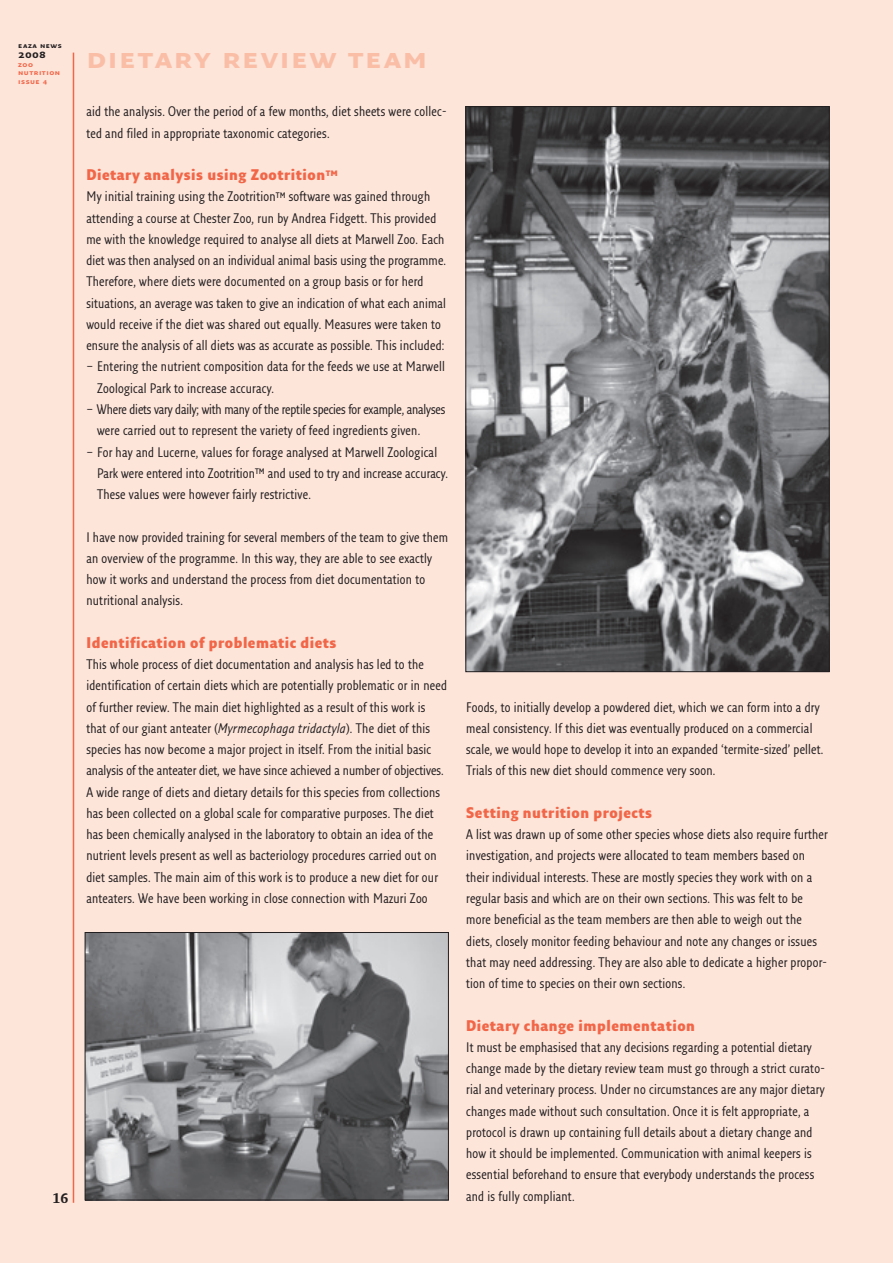
<style>
.page{position:relative;width:893px;height:1263px;background:#fff}
.page>*{position:absolute;margin:0;border:0;box-sizing:border-box;transform-origin:0 0}
.t1{font:700 30px "Fresco Sans SC";letter-spacing:.05em;color:#fabea7}
.t2{font:900 15px "Fresco Sans Con";letter-spacing:.04em;color:#f26648}
.t3{font:13.5px/21.3px "Fresco Sans Con";letter-spacing:.02em;color:#231f20}
.t4{font:13.5px/21.3px "Fresco Sans Con";letter-spacing:-.01em;color:#231f20}
.t5{font:700 13.5px "Fresco LF";color:#231f20}
.t6{font:700 11.25px "Fresco Sans SC";color:#231f20}
.t7{font:700 7.5px/8.6px "Fresco Sans SC";letter-spacing:.07em;color:#f26648}
.t8{font:700 7.5px "Fresco Sans SC";letter-spacing:.075em;color:#231f20}
.s1{font-style:italic}
</style>
<div class="page">
<div style="left:0;top:0;width:892px;height:1263px;background:#fde5da"></div>
<hr style="left:73px;top:53px;width:1px;height:1150px;background:#f26648">
<img style="left:467px;top:108px;width:360px;height:562px">
<img style="left:87px;top:934px;width:359px;height:264px">
<div style="left:85px;top:932px;width:363px;height:268px;border:1px solid #231f20"></div>
<p class="t8" style="left:18px;top:41px;width:45px">eaza news</p>
<p class="t6" style="left:18px;top:48px;width:29px">2008</p>
<p class="t7" style="left:18px;top:60px;width:43px">zoo nutrition issue 4</p>
<h1 class="t1" style="left:86px;top:40px;width:342px">dietary review team</h1>
<p class="t3" style="left:86px;top:102px;width:362px">aid the analysis. Over the period of a few months, diet sheets were collec&shy;ted and filed in appropriate taxonomic categories.</p>
<p class="t2" style="left:86px;top:169px;width:253px">Dietary analysis using Zootrition<sup>tm</sup></p>
<p class="t3" style="left:86px;top:187px;width:361px">My initial training using the Zootrition<sup>tm</sup> software was gained through attending a course at Chester Zoo, run by Andrea Fidgett. This provided me with the knowledge required to analyse all diets at Marwell Zoo. Each diet was then analysed on an individual animal basis using the programme.<br>Therefore, where diets were documented on a group basis or for herd situations, an average was taken to give an indication of what each animal would receive if the diet was shared out equally. Measures were taken to ensure the analysis of all diets was as accurate as possible. This included:</p>
<p class="t3" style="left:97px;top:357px;width:349px;text-indent:-11px">– Entering the nutrient composition data for the feeds we use at Marwell<br>Zoological Park to increase accuracy.</p>
<p class="t4" style="left:97px;top:400px;width:350px;text-indent:-11px">– Where diets vary daily; with many of the reptile species for example, analyses were carried out to represent the variety of feed ingredients given.</p>
<p class="t3" style="left:97px;top:442px;width:352px;text-indent:-11px">– For hay and Lucerne, values for forage analysed at Marwell Zoological<br>Park were entered into Zootrition<sup>tm</sup> and used to try and increase accuracy.<br>These values were however fairly restrictive.</p>
<p class="t3" style="left:86px;top:527px;width:363px">I have now provided training for several members of the team to give them an overview of the programme. In this way, they are able to see exactly how it works and understand the process from diet documentation to nutritional analysis.</p>
<p class="t2" style="left:86px;top:637px;width:252px">Identification of problematic diets</p>
<p class="t3" style="left:86px;top:655px;width:362px">This whole process of diet documentation and analysis has led to the identification of certain diets which are potentially problematic or in need of further review. The main diet highlighted as a result of this work is that of our giant anteater (<span class="s1">Myrmecophaga tridactyla</span>). The diet of this species has now become a major project in itself. From the initial basic analysis of the anteater diet, we have since achieved a number of objectives.<br>A wide range of diets and dietary details for this species from collections has been collected on a global scale for comparative purposes. The diet has been chemically analysed in the laboratory to obtain an idea of the nutrient levels present as well as bacteriology procedures carried out on diet samples. The main aim of this work is to produce a new diet for our anteaters. We have been working in close connection with Mazuri Zoo</p>
<p class="t5" style="left:52px;top:1192px;width:18px">16</p>
<p class="t3" style="left:466px;top:697px;width:358px">Foods, to initially develop a powdered diet, which we can form into a dry meal consistency. If this diet was eventually produced on a commercial scale, we would hope to develop it into an expanded ‘termite-sized’ pellet.<br>Trials of this new diet should commence very soon.</p>
<p class="t2" style="left:466px;top:807px;width:187px">Setting nutrition projects</p>
<p class="t3" style="left:466px;top:825px;width:363px">A list was drawn up of some other species whose diets also require further investigation, and projects were allocated to team members based on their individual interests. These are mostly species they work with on a regular basis and which are on their own sections. This was felt to be more beneficial as the team members are then able to weigh out the diets, closely monitor feeding behaviour and note any changes or issues that may need addressing. They are also able to dedicate a higher propor&shy;tion of time to species on their own sections.</p>
<p class="t2" style="left:466px;top:1019px;width:230px">Dietary change implementation</p>
<p class="t3" style="left:466px;top:1038px;width:360px">It must be emphasised that any decisions regarding a potential dietary change made by the dietary review team must go through a strict curato&shy;rial and veterinary process. Under no circumstances are any major dietary changes made without such consultation. Once it is felt appropriate, a protocol is drawn up containing full details about a dietary change and how it should be implemented. Communication with animal keepers is essential beforehand to ensure that everybody understands the process and is fully compliant.</p>
</div>
